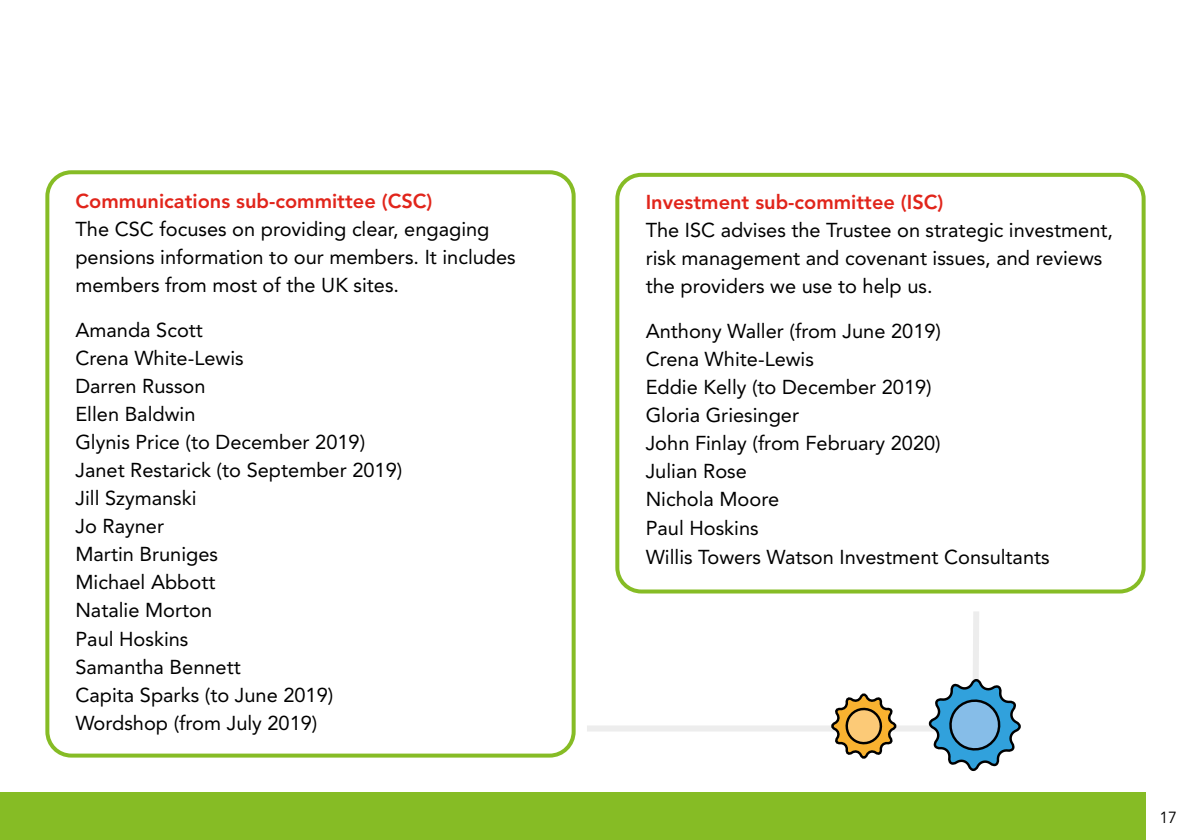
<style>
.page{position:relative;width:1191px;height:840px;background:#fff}
.page>*{position:absolute;margin:0;border:0;box-sizing:border-box;transform-origin:0 0}
.t1{font:20px/28px "Avenir";color:#000}
.t2{font:800 20px "Avenir";color:#e1251b}
.t3{font:16px "Avenir";color:#000}
</style>
<div class="page">
<div style="left:0;top:792px;width:1145px;height:47px;background:#86bc25"></div>
<svg style="left:587px;top:611px;width:392px;height:120px"></svg>
<svg style="left:925px;top:675px;width:96px;height:96px"></svg>
<svg style="left:828px;top:690px;width:71px;height:69px"></svg>
<div style="left:615px;top:173px;width:530px;height:420px;border:4px solid #86bc25;border-radius:24px"></div>
<div style="left:45px;top:170px;width:530px;height:587px;border:4px solid #86bc25;border-radius:24px"></div>
<p class="t2" style="left:75px;top:189px;width:358px">Communications sub-committee (CSC)</p>
<p class="t1" style="left:75px;top:215px;width:442px">The CSC focuses on providing clear, engaging pensions information to our members. It includes members from most of the UK sites.</p>
<p class="t1" style="left:75px;top:316px;width:328px">Amanda Scott<br>Crena White-Lewis<br>Darren Russon<br>Ellen Baldwin<br>Glynis Price (to December 2019)<br>Janet Restarick (to September 2019)<br>Jill Szymanski<br>Jo Rayner<br>Martin Bruniges<br>Michael Abbott<br>Natalie Morton<br>Paul Hoskins<br>Samantha Bennett<br>Capita Sparks (to June 2019)<br>Wordshop (from July 2019)</p>
<p class="t2" style="left:645px;top:190px;width:299px">Investment sub-committee (ISC)</p>
<p class="t1" style="left:645px;top:216px;width:469px">The ISC advises the Trustee on strategic investment, risk management and covenant issues, and reviews the providers we use to help us.</p>
<p class="t1" style="left:645px;top:317px;width:405px">Anthony Waller (from June 2019)<br>Crena White-Lewis<br>Eddie Kelly (to December 2019)<br>Gloria Griesinger<br>John Finlay (from February 2020)<br>Julian Rose<br>Nichola Moore<br>Paul Hoskins<br>Willis Towers Watson Investment Consultants</p>
<p class="t3" style="left:1159px;top:807px;width:19px">17</p>
</div>
